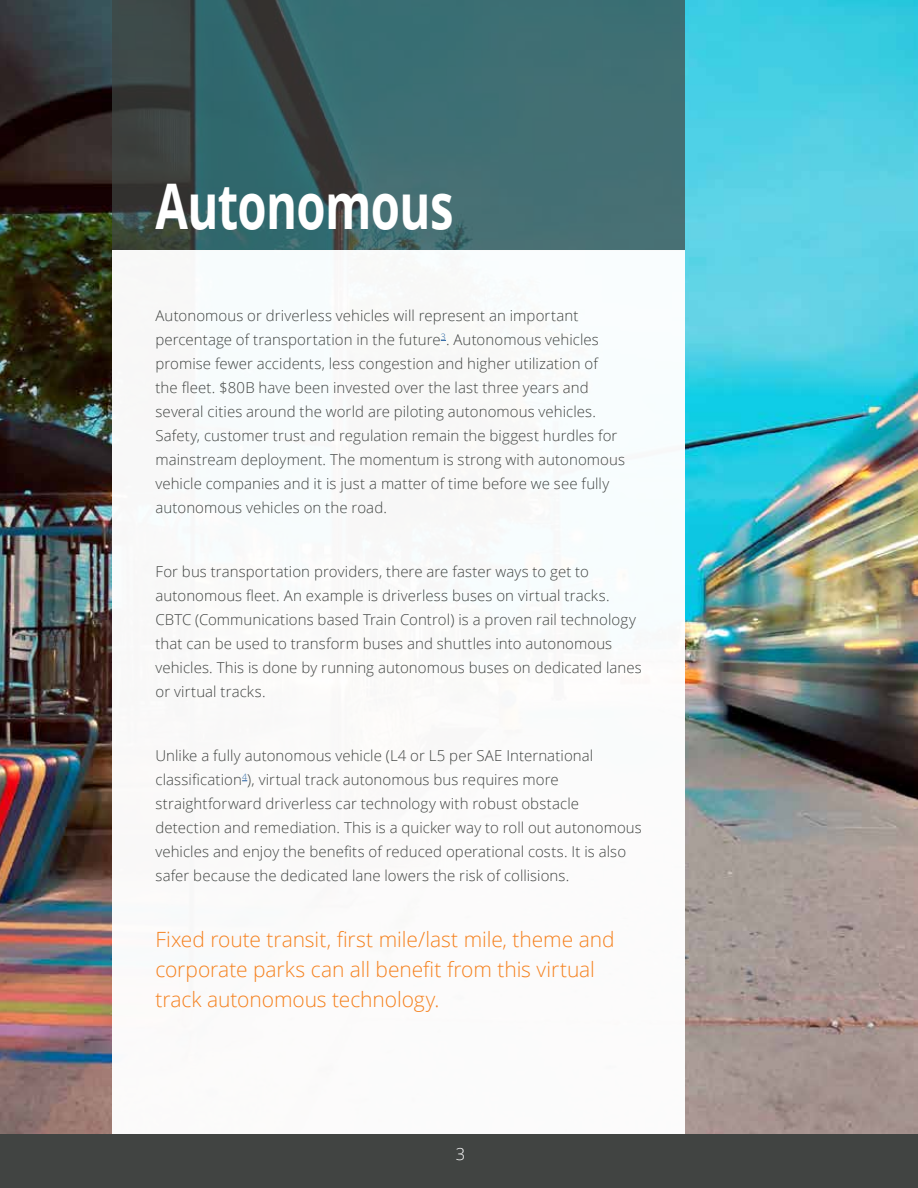
<style>
.page{position:relative;width:918px;height:1188px;background:#fff}
.page>*{position:absolute;margin:0;border:0;box-sizing:border-box;transform-origin:0 0}
.t1{font:700 63px "Open Sans";letter-spacing:-.015em;color:#fff;scale:.75 1}
.t2{font:300 21px/30px "Open Sans";letter-spacing:-.005em;color:#f58220}
.t3{font:300 16.5px "Open Sans";color:#fff}
.t4{font:300 15px/24px "Open Sans";letter-spacing:.005em;color:#414442}
</style>
<div class="page">
<div style="left:0;top:1134px;width:918px;height:54px;background:#414442"></div>
<img style="left:0;top:0;width:918px;height:1134px">
<svg style="left:112px;top:0;width:572px;height:250px;background:#3c6366"></svg>
<div style="left:112px;top:250px;width:572px;height:884px;background:#fff"></div>
<h1 class="t1" style="left:155px;top:161px;width:399px">Autonomous</h1>
<p class="t4" style="left:155px;top:303px;width:471px">Autonomous or driverless vehicles will represent an important percentage of transportation in the future<sup>3</sup>. Autonomous vehicles promise fewer accidents, less congestion and higher utilization of<br>the fleet. $80B have been invested over the last three years and several cities around the world are piloting autonomous vehicles.<br>Safety, customer trust and regulation remain the biggest hurdles for mainstream deployment. The momentum is strong with autonomous vehicle companies and it is just a matter of time before we see fully autonomous vehicles on the road.</p>
<p class="t4" style="left:155px;top:559px;width:488px">For bus transportation providers, there are faster ways to get to autonomous fleet. An example is driverless buses on virtual tracks.<br>CBTC (Communications based Train Control) is a proven rail technology that can be used to transform buses and shuttles into autonomous vehicles. This is done by running autonomous buses on dedicated lanes or virtual tracks.</p>
<p class="t4" style="left:155px;top:743px;width:488px">Unlike a fully autonomous vehicle (L4 or L5 per SAE International classification<sup>4</sup>), virtual track autonomous bus requires more straightforward driverless car technology with robust obstacle detection and remediation. This is a quicker way to roll out autonomous vehicles and enjoy the benefits of reduced operational costs. It is also safer because the dedicated lane lowers the risk of collisions.</p>
<h2 class="t2" style="left:155px;top:924px;width:461px">Fixed route transit, first mile/last mile, theme and corporate parks can all benefit from this virtual track autonomous technology.</h2>
<p class="t3" style="left:456px;top:1143px;width:11px">3</p>
</div>
